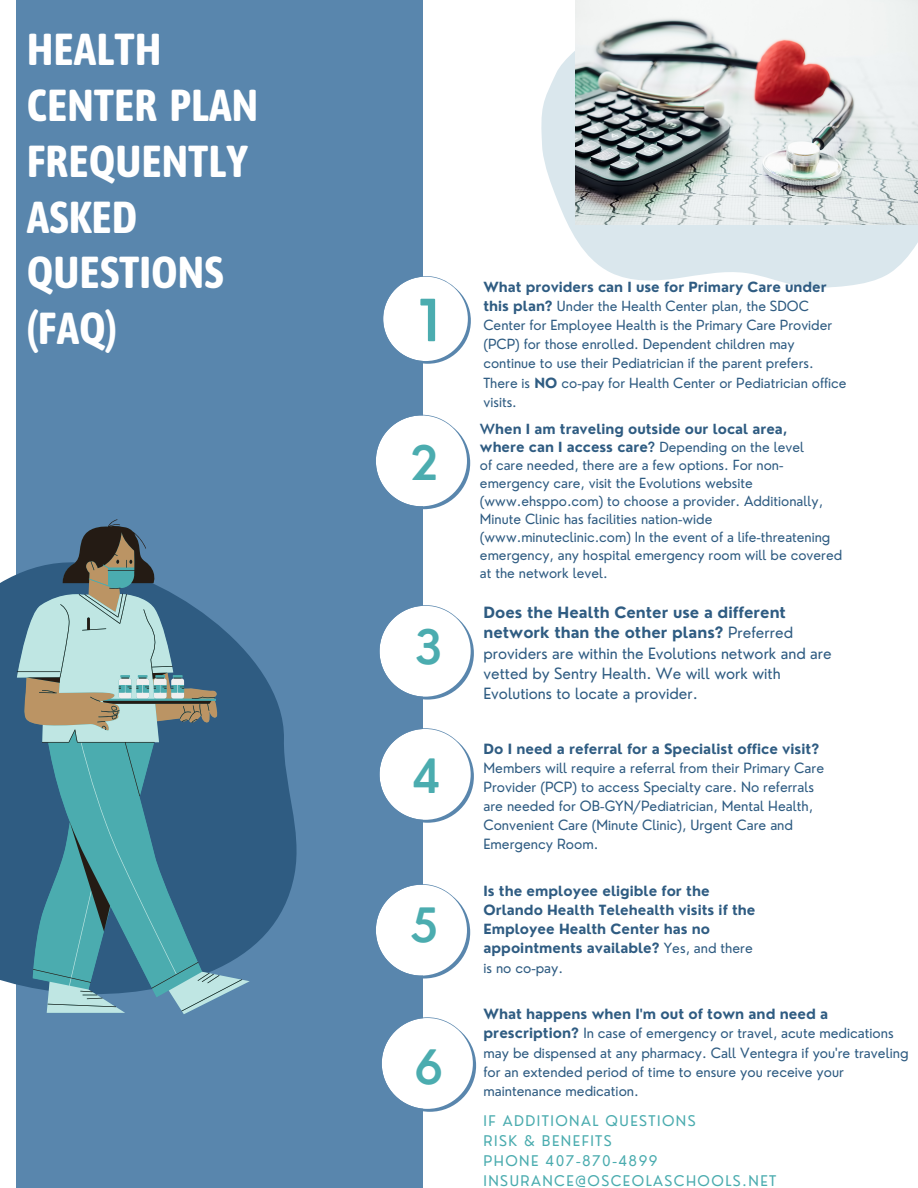
<style>
.page{position:relative;width:918px;height:1188px;background:#fff}
.page>*{position:absolute;margin:0;border:0;box-sizing:border-box;transform-origin:0 0}
.t1{font:600 56.7px "Nourd";color:#4bacaf}
.t2{font:600 46.2px "Nourd";color:#4bacaf}
.t3{font:700 44.55px/55.7px "Asap Condensed";color:#fff}
.t4{font:15.15px/20.2px "Nourd";color:#2f5c82}
.t5{font:14.4px "Nourd";letter-spacing:.1em;color:#4bacaf}
.t6{font:13.8px/19.2px "Nourd";color:#2f5c82}
.t7{font:700 13.8px/19.2px "Nourd";color:#2f5c82}
.t8{font:13.65px/19.2px "Nourd";color:#2f5c82}
.t9{font:700 13.65px "Nourd";color:#2f5c82}
.s1{font-weight:700}
.s2{font-weight:600}
.s3{font-weight:400}
</style>
<div class="page">
<div style="left:17px;top:0;width:406px;height:1188px;background:#5986ad"></div>
<svg style="left:541px;top:51px;width:377px;height:237px;fill:#dae7ed"></svg>
<svg style="left:383px;top:276px;width:88px;height:88px"></svg>
<svg style="left:376px;top:415px;width:94px;height:94px"></svg>
<svg style="left:379px;top:605px;width:95px;height:95px"></svg>
<svg style="left:379px;top:728px;width:95px;height:95px"></svg>
<svg style="left:376px;top:884px;width:94px;height:95px"></svg>
<svg style="left:0;top:561px;width:297px;height:446px;fill:#2f5c82"></svg>
<svg style="left:46px;top:591px;width:204px;height:423px;fill:#2f5c82"></svg>
<svg style="left:17px;top:519px;width:225px;height:492px;background:#598a9b"></svg>
<img style="left:575px;top:0;width:343px;height:225px">
<svg style="left:382px;top:1017px;width:94px;height:95px"></svg>
<p class="t3" style="left:27px;top:22px;width:233px">HEALTH<br>CENTER PLAN</p>
<p class="t3" style="left:27px;top:133px;width:223px">FREQUENTLY<br>ASKED<br>QUESTIONS (FAQ)</p>
<p class="t1" style="left:418px;top:285px;width:23px">1</p>
<p class="t2" style="left:410px;top:433px;width:30px">2</p>
<p class="t2" style="left:415px;top:618px;width:30px">3</p>
<p class="t2" style="left:412px;top:747px;width:31px">4</p>
<p class="t2" style="left:410px;top:896px;width:30px">5</p>
<p class="t2" style="left:414px;top:1037px;width:31px">6</p>
<p class="t8" style="left:483px;top:277px;width:364px"><span class="s1">What providers can I use for Primary Care under this plan?</span> Under the Health Center plan, the SDOC Center for Employee Health is the Primary Care Provider (PCP) for those enrolled. Dependent children may continue to use their Pediatrician if the parent prefers.<br>There is <span class="s1">NO</span> co-pay for Health Center or Pediatrician office visits.</p>
<p class="t9" style="left:480px;top:421px;width:309px"><span class="s2">W</span>hen I am traveling outside our local area,</p>
<p class="t9" style="left:480px;top:439px;width:326px">where can I access care<span class="s2">?</span> <span class="s3">Depending on the level</span></p>
<p class="t8" style="left:480px;top:456px;width:364px;line-height:18px">of care needed, there are a few options. For non&shy;emergency care, visit the Evolutions website (www.ehsppo.com) to choose a provider. Additionally, Minute Clinic has facilities nation-wide (www.minuteclinic.com) In the event of a life-threatening emergency, any hospital emergency room will be covered at the network level.</p>
<p class="t4" style="left:483px;top:602px;width:350px"><span class="s1">Does the Health Center use a different network than the other plans?</span> Preferred providers are within the Evolutions network and are vetted by Sentry Health. We will work with Evolutions to locate a provider.</p>
<p class="t6" style="left:483px;top:739px;width:342px"><span class="s1">Do I need a referral for a Specialist office visit?<br></span>Members will require a referral from their Primary Care Provider (PCP) to access Specialty care. No referrals are needed for OB-GYN/Pediatrician, Mental Health, Convenient Care (Minute Clinic), Urgent Care and Emergency Room.</p>
<p class="t7" style="left:483px;top:881px;width:274px">Is the employee eligible for the<br>Orlando Health Telehealth visits if the<br>Employee Health Center has no appointments available? <span class="s3">Yes, and there is no co-pay.</span></p>
<p class="t6" style="left:483px;top:1005px;width:427px"><span class="s1">What happens when I'm out of town and need a prescription?</span> In case of emergency or travel, acute medications may be dispensed at any pharmacy. Call Ventegra if you're traveling for an extended period of time to ensure you receive your maintenance medication.</p>
<p class="t5" style="left:483px;top:1112px;width:214px">IF ADDITIONAL QUESTIONS</p>
<p class="t5" style="left:483px;top:1132px;width:130px">RISK &amp; BENEFITS</p>
<p class="t5" style="left:483px;top:1152px;width:176px">PHONE 407-870-4899</p>
<p class="t5" style="left:483px;top:1172px;width:294px">INSURANCE@OSCEOLASCHOOLS.NET</p>
</div>
